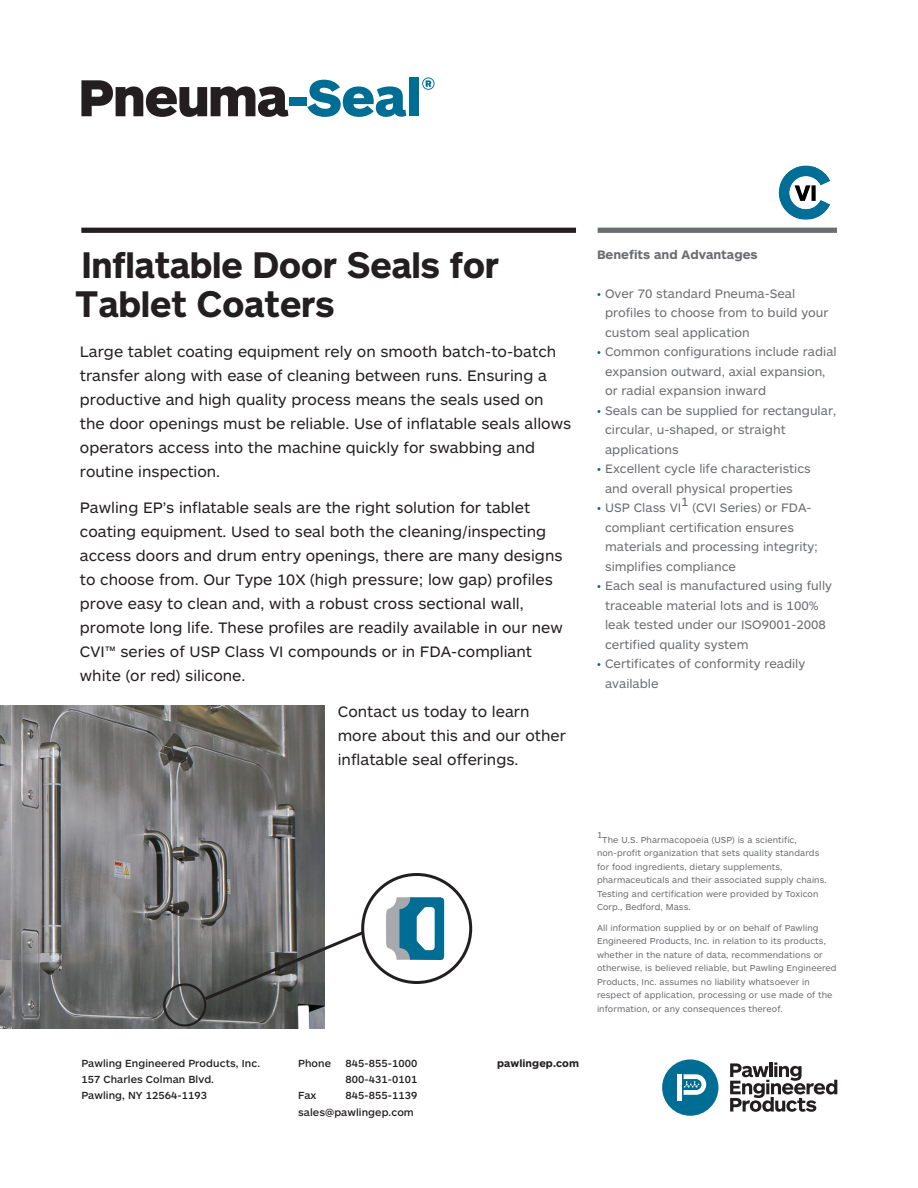
<style>
.page{position:relative;width:918px;height:1188px;background:#fff}
.page>*{position:absolute;margin:0;border:0;box-sizing:border-box;transform-origin:0 0}
.Copy_Header{font:700 36px "ARS Maquette Pro";letter-spacing:.02em;color:#231f20}
.Main_Body_Copy{font:15.75px/24px "ARS Maquette Pro";color:#231f20}
.t1{font:12.75px/19.5px "ARS Maquette Pro";color:#6c6d70}
.Sidebar_Header{font:700 12.75px "ARS Maquette Pro";letter-spacing:.015em;color:#6c6d70}
.t2{font:500 10.65px/16.4px "ARS Maquette Pro";letter-spacing:.01em;color:#231f20}
.t3{font:700 10.65px "ARS Maquette Pro";letter-spacing:.01em;color:#231f20}
.disclaimer{font:9px/13.5px "ARS Maquette Pro";letter-spacing:.01em;color:#6c6d70}
.s1{font-size:10.5px;color:#005e83}
</style>
<div class="page">
<div style="left:662px;top:1059px;width:56px;height:57px;background:#006d95;border-radius:50%"></div>
<svg style="left:684px;top:1074px;width:22px;height:21px"></svg>
<div style="left:677px;top:1074px;width:5px;height:27px;background:#fff"></div>
<svg style="left:730px;top:1062px;width:107px;height:50px"></svg>
<div style="left:81px;top:228px;width:495px;height:5px;background:#231f20"></div>
<div style="left:598px;top:228px;width:239px;height:5px;background:#6c6d70"></div>
<svg style="left:81px;top:80px;width:207px;height:37px"></svg>
<div style="left:289px;top:97px;width:17px;height:8px;background:#006d95"></div>
<svg style="left:307px;top:80px;width:99px;height:37px"></svg>
<div style="left:409px;top:78px;width:9px;height:38px;background:#006d95"></div>
<svg style="left:422px;top:77px;width:13px;height:13px"></svg>
<img style="left:778px;top:165px;width:53px;height:55px">
<svg style="left:386px;top:897px;width:58px;height:63px"></svg>
<div style="left:361px;top:873px;width:111px;height:111px;border:3px solid #231f20;border-radius:50%"></div>
<img style="left:0;top:705px;width:324px;height:324px">
<div style="left:163px;top:983px;width:43px;height:44px;border:2px solid #231f20;border-radius:50%"></div>
<svg style="left:202px;top:928px;width:166px;height:75px"></svg>
<p class="Copy_Header" style="left:82px;top:242px;width:418px">Inflatable Door Seals for</p>
<p class="Copy_Header" style="left:75px;top:281px;width:261px">Tablet Coaters</p>
<p class="Main_Body_Copy" style="left:80px;top:339px;width:493px">Large tablet coating equipment rely on smooth batch-to-batch transfer along with ease of cleaning between runs. Ensuring a productive and high quality process means the seals used on the door openings must be reliable. Use of inflatable seals allows operators access into the machine quickly for swabbing and routine inspection.</p>
<p class="Main_Body_Copy" style="left:80px;top:495px;width:485px">Pawling EP’s inflatable seals are the right solution for tablet coating equipment. Used to seal both the cleaning/inspecting access doors and drum entry openings, there are many designs to choose from. Our Type 10X (high pressure; low gap) profiles prove easy to clean and, with a robust cross sectional wall, promote long life. These profiles are readily available in our new CVI™ series of USP Class VI compounds or in FDA-compliant white (or red) silicone.</p>
<p class="Main_Body_Copy" style="left:338px;top:699px;width:230px">Contact us today to learn more about this and our other inflatable seal offerings.</p>
<p class="Sidebar_Header" style="left:597px;top:246px;width:162px">Benefits and Advantages</p>
<p class="t1" style="left:605px;top:283px;width:225px;text-indent:-8px"><span class="s1">•</span> Over 70 standard Pneuma-Seal profiles to choose from to build your custom seal application</p>
<p class="t1" style="left:605px;top:341px;width:233px;text-indent:-8px"><span class="s1">•</span> Common configurations include radial expansion outward, axial expansion, or radial expansion inward</p>
<p class="t1" style="left:605px;top:400px;width:233px;text-indent:-8px"><span class="s1">•</span> Seals can be supplied for rectangular, circular, u-shaped, or straight applications</p>
<p class="t1" style="left:605px;top:458px;width:207px;text-indent:-8px"><span class="s1">•</span> Excellent cycle life characteristics and overall physical properties</p>
<p class="t1" style="left:597px;top:497px;width:86px"><span class="s1">•</span> USP Class VI</p>
<p class="t1" style="left:681px;top:491px;width:9px">1</p>
<p class="t1" style="left:605px;top:497px;width:214px;text-indent:87px">(CVI Series) or FDA&shy;compliant certification ensures materials and processing integrity; simplifies compliance</p>
<p class="t1" style="left:605px;top:575px;width:228px;text-indent:-8px"><span class="s1">•</span> Each seal is manufactured using fully traceable material lots and is 100% leak tested under our ISO9001-2008 certified quality system</p>
<p class="t1" style="left:605px;top:653px;width:202px;text-indent:-8px"><span class="s1">•</span> Certificates of conformity readily available</p>
<p class="t2" style="left:81px;top:1054px;width:180px">Pawling Engineered Products, Inc.<br>157 Charles Colman Blvd.<br>Pawling, NY 12564-1193</p>
<p class="t2" style="left:298px;top:1054px;width:34px">Phone</p>
<p class="t2" style="left:345px;top:1054px;width:74px">845-855-1000<br>800-431-0101</p>
<p class="t2" style="left:298px;top:1087px;width:121px;text-indent:47px">845-855-1139 sales@pawlingep.com</p>
<p class="t2" style="left:298px;top:1087px;width:20px">Fax</p>
<p class="t3" style="left:497px;top:1056px;width:83px">pawlingep.com</p>
<p class="disclaimer" style="left:597px;top:828px;width:7px">1</p>
<p class="disclaimer" style="left:597px;top:833px;width:231px;text-indent:5px">The U.S. Pharmacopoeia (USP) is a scientific, non-profit organization that sets quality standards for food ingredients, dietary supplements, pharmaceuticals and their associated supply chains.<br>Testing and certification were provided by Toxicon Corp., Bedford, Mass.</p>
<p class="disclaimer" style="left:597px;top:920px;width:241px">All information supplied by or on behalf of Pawling Engineered Products, Inc. in relation to its products, whether in the nature of data, recommendations or otherwise, is believed reliable, but Pawling Engineered Products, Inc. assumes no liability whatsoever in respect of application, processing or use made of the information, or any consequences thereof.</p>
</div>
